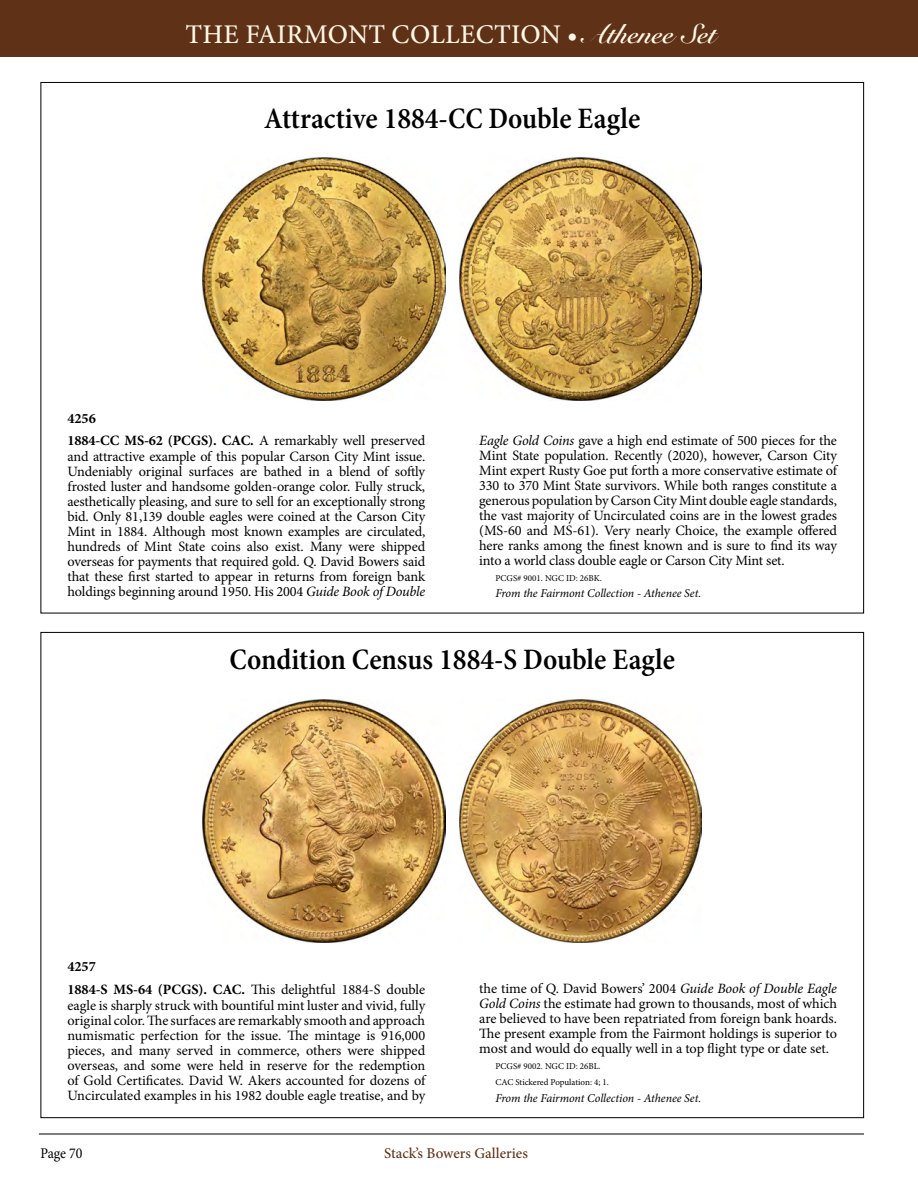
<style>
.page{position:relative;width:918px;height:1188px;background:#fff}
.page>*{position:absolute;margin:0;border:0;box-sizing:border-box;transform-origin:0 0}
.Subtitle{font:600 condensed 30px "Minion Pro";color:#000}
.t1{font:500 27px "Minion Pro";letter-spacing:.01em;color:#fff7e5}
.t2{font:500 15px "Minion Pro";color:#5e331a}
.t3{font:condensed 15px "Minion Pro";color:#000}
._2_column_Highlight{font:14.25px/15.1px "Minion Pro";letter-spacing:-.01em;color:#000;text-align:justify}
.Lot_Number_Highlight{font:700 14.25px "Minion Pro";letter-spacing:-.005em;color:#000}
.Pedigree_2_Column_Highlight{font:italic 12px "Minion Pro";letter-spacing:-.005em;color:#000}
.Six_Point_Note_Highlight{font:9px "Minion Pro";color:#000}
.s1{font-family:"Snell Roundhand";font-weight:700}
.s2{font-weight:700}
.s3{font-style:italic}
</style>
<div class="page">
<hr style="left:39px;top:1134px;width:825px;height:1px;background:#000">
<div style="left:0;top:0;width:918px;height:56px;background:#5e331a"></div>
<img style="left:202px;top:157px;width:244px;height:243px">
<img style="left:459px;top:157px;width:243px;height:243px">
<img style="left:202px;top:699px;width:244px;height:243px">
<img style="left:459px;top:699px;width:243px;height:243px">
<h2 class="t1" style="left:186px;top:16px;width:532px">THE FAIRMONT COLLECTION • <span class="s1">Athenee Set</span></h2>
<p class="Subtitle" style="left:264px;top:100px;width:378px">Attractive 1884-CC Double Eagle</p>
<p class="Lot_Number_Highlight" style="left:68px;top:408px;width:30px">4256</p>
<p class="_2_column_Highlight" style="left:68px;top:433px;width:359px"><span class="s2">1884-CC MS-62 (PCGS). CAC.</span> A remarkably well preserved and attractive example of this popular Carson City Mint issue.<br>Undeniably original surfaces are bathed in a blend of softly frosted luster and handsome golden-orange color. Fully struck, aesthetically pleasing, and sure to sell for an exceptionally strong bid. Only 81,139 double eagles were coined at the Carson City Mint in 1884. Although most known examples are circulated, hundreds of Mint State coins also exist. Many were shipped overseas for payments that required gold. Q. David Bowers said that these first started to appear in returns from foreign bank holdings beginning around 1950. His 2004 <span class="s3">Guide Book of Double</span></p>
<p class="_2_column_Highlight" style="left:479px;top:433px;width:359px"><span class="s3">Eagle Gold Coins</span> gave a high end estimate of 500 pieces for the Mint State population. Recently (2020), however, Carson City Mint expert Rusty Goe put forth a more conservative estimate of 330 to 370 Mint State survivors. While both ranges constitute a generous population by Carson City Mint double eagle standards, the vast majority of Uncirculated coins are in the lowest grades (MS-60 and MS-61). Very nearly Choice, the example offered here ranks among the finest known and is sure to find its way into a world class double eagle or Carson City Mint set.</p>
<p class="Six_Point_Note_Highlight" style="left:495px;top:572px;width:108px">PCGS# 9001. NGC ID: 26BK.</p>
<p class="Pedigree_2_Column_Highlight" style="left:495px;top:586px;width:207px">From the Fairmont Collection - Athenee Set.</p>
<p class="Subtitle" style="left:229px;top:642px;width:447px">Condition Census 1884-S Double Eagle</p>
<p class="Lot_Number_Highlight" style="left:68px;top:957px;width:30px">4257</p>
<p class="_2_column_Highlight" style="left:68px;top:982px;width:359px"><span class="s2">1884-S MS-64 (PCGS). CAC.</span> This delightful 1884-S double eagle is sharply struck with bountiful mint luster and vivid, fully original color. The surfaces are remarkably smooth and approach numismatic perfection for the issue. The mintage is 916,000 pieces, and many served in commerce, others were shipped overseas, and some were held in reserve for the redemption of Gold Certificates. David W. Akers accounted for dozens of Uncirculated examples in his 1982 double eagle treatise, and by</p>
<p class="_2_column_Highlight" style="left:479px;top:981px;width:359px">the time of Q. David Bowers’ 2004 <span class="s3">Guide Book of Double Eagle Gold Coins</span> the estimate had grown to thousands, most of which are believed to have been repatriated from foreign bank hoards.<br>The present example from the Fairmont holdings is superior to most and would do equally well in a top flight type or date set.</p>
<p class="Six_Point_Note_Highlight" style="left:495px;top:1060px;width:107px">PCGS# 9002. NGC ID: 26BL.</p>
<p class="Six_Point_Note_Highlight" style="left:495px;top:1077px;width:115px">CAC Stickered Population: 4; 1.</p>
<p class="Pedigree_2_Column_Highlight" style="left:495px;top:1091px;width:207px">From the Fairmont Collection - Athenee Set.</p>
<p class="t3" style="left:40px;top:1144px;width:44px">Page 70</p>
<p class="t2" style="left:384px;top:1143px;width:145px">Stack’s Bowers Galleries</p>
</div>
